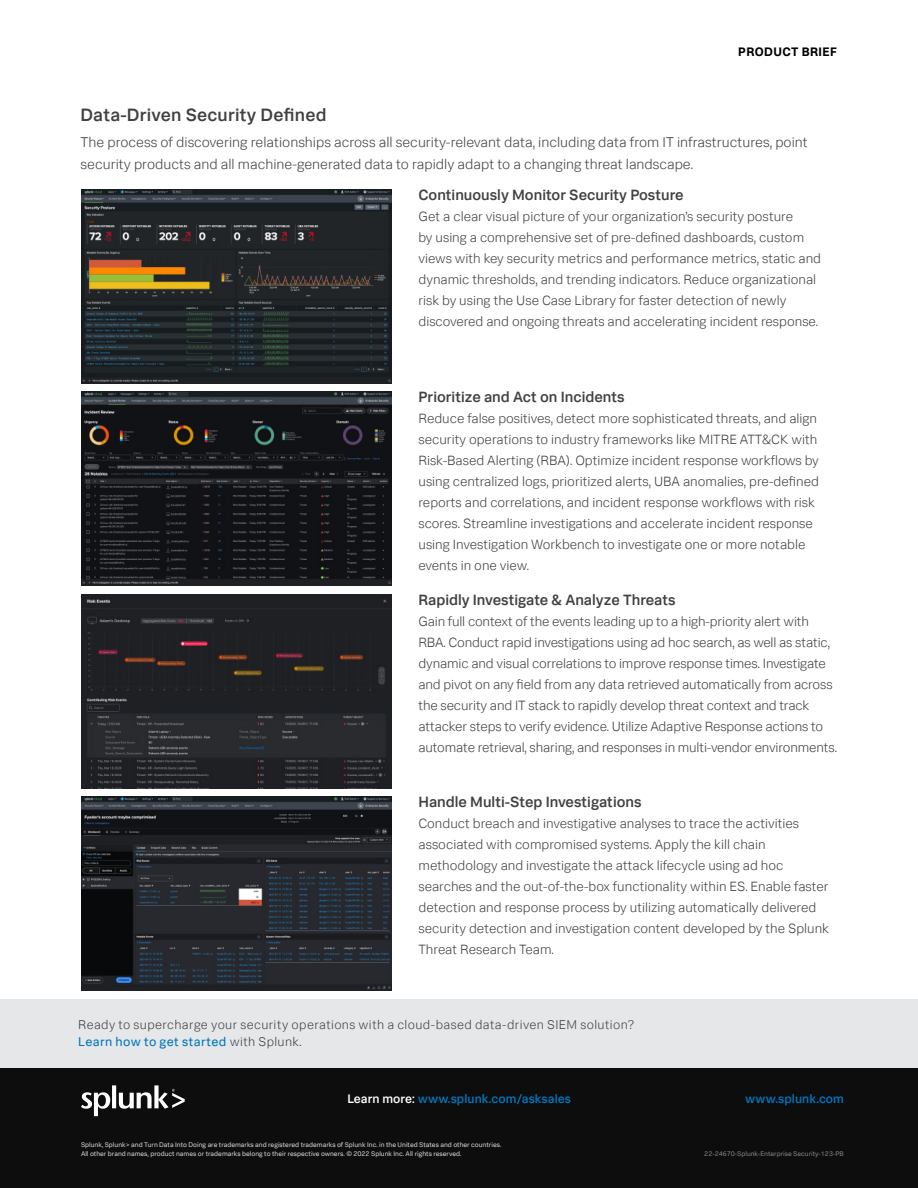
<style>
.page{position:relative;width:918px;height:1188px;background:#fff}
.page>*{position:absolute;margin:0;border:0;box-sizing:border-box;transform-origin:0 0}
.Green_Subheads{font:500 18px "Splunk Data Sans Pro";letter-spacing:.01em;color:#414042}
.Green_Subheads-2{font:500 15px "Splunk Data Sans Pro";color:#414042}
.Body_Text{font:300 14.25px/22.5px "Splunk Data Sans Pro";color:#414042}
.Body_Text-2{font:300 13.5px/21px "Splunk Data Sans Pro";color:#414042}
.Green_Subheads-3{font:300 13.5px/21px "Splunk Data Sans Pro";letter-spacing:-.01em;color:#414042}
.Feature_Text{font:300 13.5px/21px "Splunk Data Sans Pro";color:#414042}
.t1{font:300 12.75px/17.2px "Splunk Data Sans Pro";letter-spacing:.03em;color:#414042}
.t2{font:500 12.45px "Splunk Data Sans Pro";letter-spacing:.005em;color:#0077be}
.t3{font:700 12.3px "Splunk Data Sans Pro";letter-spacing:.03em;color:#000}
.t4{font:6.75px/8.7px "Splunk Data Sans Pro";color:#d1d3d4}
.t5{font:6.75px "Splunk Data Sans Pro";color:#808285}
.s1{font-weight:400;color:#0077be}
.s2{color:#fff}
</style>
<div class="page">
<div style="left:0;top:1066px;width:918px;height:122px;background:#0d0d0d"></div>
<div style="left:0;top:999px;width:918px;height:69px;background:#e6e7e8"></div>
<svg style="left:81px;top:1085px;width:104px;height:31px"></svg>
<img style="left:81px;top:189px;width:311px;height:194px">
<img style="left:81px;top:392px;width:311px;height:194px">
<img style="left:81px;top:594px;width:311px;height:194px">
<img style="left:81px;top:796px;width:311px;height:195px">
<p class="t3" style="left:738px;top:44px;width:100px">PRODUCT BRIEF</p>
<p class="Green_Subheads" style="left:81px;top:104px;width:247px">Data-Driven Security Defined</p>
<p class="Body_Text" style="left:81px;top:130px;width:729px">The process of discovering relationships across all security-relevant data, including data from IT infrastructures, point security products and all machine-generated data to rapidly adapt to a changing threat landscape.</p>
<p class="Green_Subheads-2" style="left:418px;top:185px;width:267px">Continuously Monitor Security Posture</p>
<p class="Body_Text-2" style="left:418px;top:205px;width:404px">Get a clear visual picture of your organization’s security posture<br>by using a comprehensive set of pre-defined dashboards, custom views with key security metrics and performance metrics, static and dynamic thresholds, and trending indicators. Reduce organizational risk by using the Use Case Library for faster detection of newly discovered and ongoing threats and accelerating incident response.</p>
<p class="Green_Subheads-2" style="left:418px;top:388px;width:208px">Prioritize and Act on Incidents</p>
<p class="Body_Text-2" style="left:418px;top:408px;width:402px">Reduce false positives, detect more sophisticated threats, and align security operations to industry frameworks like MITRE ATT&amp;CK with Risk-Based Alerting (RBA). Optimize incident response workflows by using centralized logs, prioritized alerts, UBA anomalies, pre-defined reports and correlations, and incident response workflows with risk scores. Streamline investigations and accelerate incident response using Investigation Workbench to investigate one or more notable events in one view.</p>
<p class="Green_Subheads-2" style="left:418px;top:590px;width:259px">Rapidly Investigate &amp; Analyze Threats</p>
<p class="Green_Subheads-3" style="left:418px;top:610px;width:420px">Gain full context of the events leading up to a high-priority alert with RBA. Conduct rapid investigations using ad hoc search, as well as static, dynamic and visual correlations to improve response times. Investigate and pivot on any field from any data retrieved automatically from across the security and IT stack to rapidly develop threat context and track attacker steps to verify evidence. Utilize Adaptive Response actions to automate retrieval, sharing, and responses in multi-vendor environments.</p>
<p class="Green_Subheads-2" style="left:418px;top:793px;width:225px">Handle Multi-Step Investigations</p>
<p class="Feature_Text" style="left:418px;top:813px;width:412px">Conduct breach and investigative analyses to trace the activities associated with compromised systems. Apply the kill chain methodology and investigate the attack lifecycle using ad hoc searches and the out-of-the-box functionality within ES. Enable faster detection and response process by utilizing automatically delivered security detection and investigation content developed by the Splunk Threat Research Team.</p>
<p class="t1" style="left:78px;top:1015px;width:557px">Ready to supercharge your security operations with a cloud-based data-driven SIEM solution?<br><span class="s1">Learn how to get started</span> with Splunk.</p>
<p class="t2" style="left:347px;top:1091px;width:225px"><span class="s2">Learn more:</span> www.splunk.com/asksales</p>
<p class="t2" style="left:745px;top:1091px;width:100px">www.splunk.com</p>
<p class="t4" style="left:81px;top:1141px;width:422px">Splunk, Splunk&gt; and Turn Data Into Doing are trademarks and registered trademarks of Splunk Inc. in the United States and other countries.<br>All other brand names, product names or trademarks belong to their respective owners. © 2022 Splunk Inc. All rights reserved.</p>
<p class="t5" style="left:704px;top:1150px;width:141px">22-24670-Splunk-Enterprise Security-123-PB</p>
</div>
